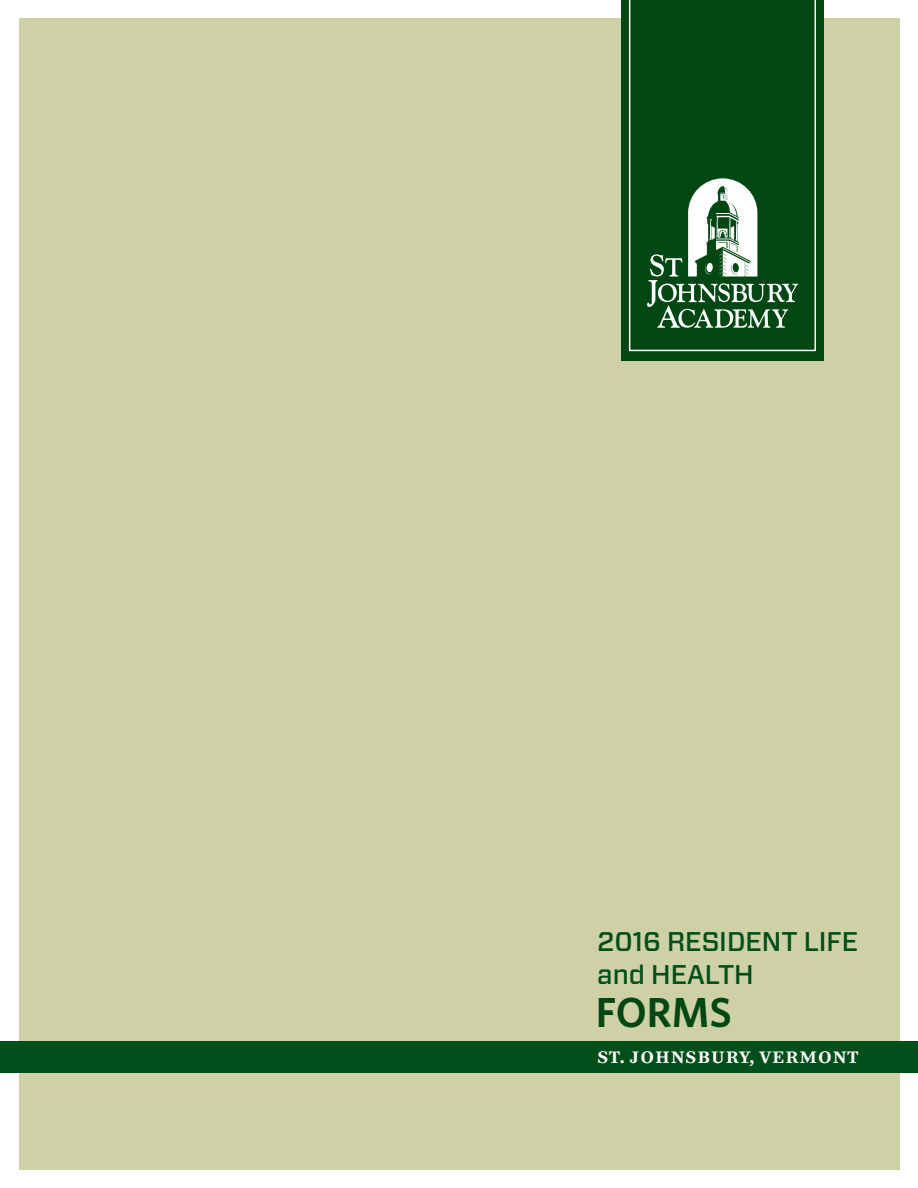
<style>
.page{position:relative;width:918px;height:1188px;background:#fff}
.page>*{position:absolute;margin:0;border:0;box-sizing:border-box;transform-origin:0 0}
.t1{font:600 42px "Whitney";color:#004713}
.t2{font:500 27px/32.4px "Forza";color:#004e1a}
.t3{font:700 16.5px "Paperback 12";letter-spacing:.08em;color:#fff}
</style>
<div class="page">
<div style="left:0;top:10px;width:918px;height:1175px;background:#cdd1a5"></div>
<div style="left:0;top:0;width:918px;height:18px;background:#fff"></div>
<div style="left:900px;top:0;width:18px;height:1188px;background:#fff"></div>
<div style="left:0;top:0;width:18px;height:1188px;background:#fff"></div>
<div style="left:0;top:1170px;width:918px;height:18px;background:#fff"></div>
<div style="left:0;top:1042px;width:918px;height:31px;background:#004e1a"></div>
<div style="left:621px;top:0;width:203px;height:360px;background:#004713"></div>
<svg style="left:629px;top:0;width:187px;height:351px"></svg>
<svg style="left:647px;top:178px;width:151px;height:150px"></svg>
<h2 class="t2" style="left:597px;top:926px;width:263px">2016 RESIDENT LIFE and HEALTH</h2>
<h1 class="t1" style="left:596px;top:985px;width:138px">FORMS</h1>
<p class="t3" style="left:598px;top:1047px;width:262px">ST. JOHNSBURY, VERMONT</p>
<p class="t3" style="left:611px;top:1047px;width:262px">ST. JOHNSBURY, VERMONT</p>
</div>
